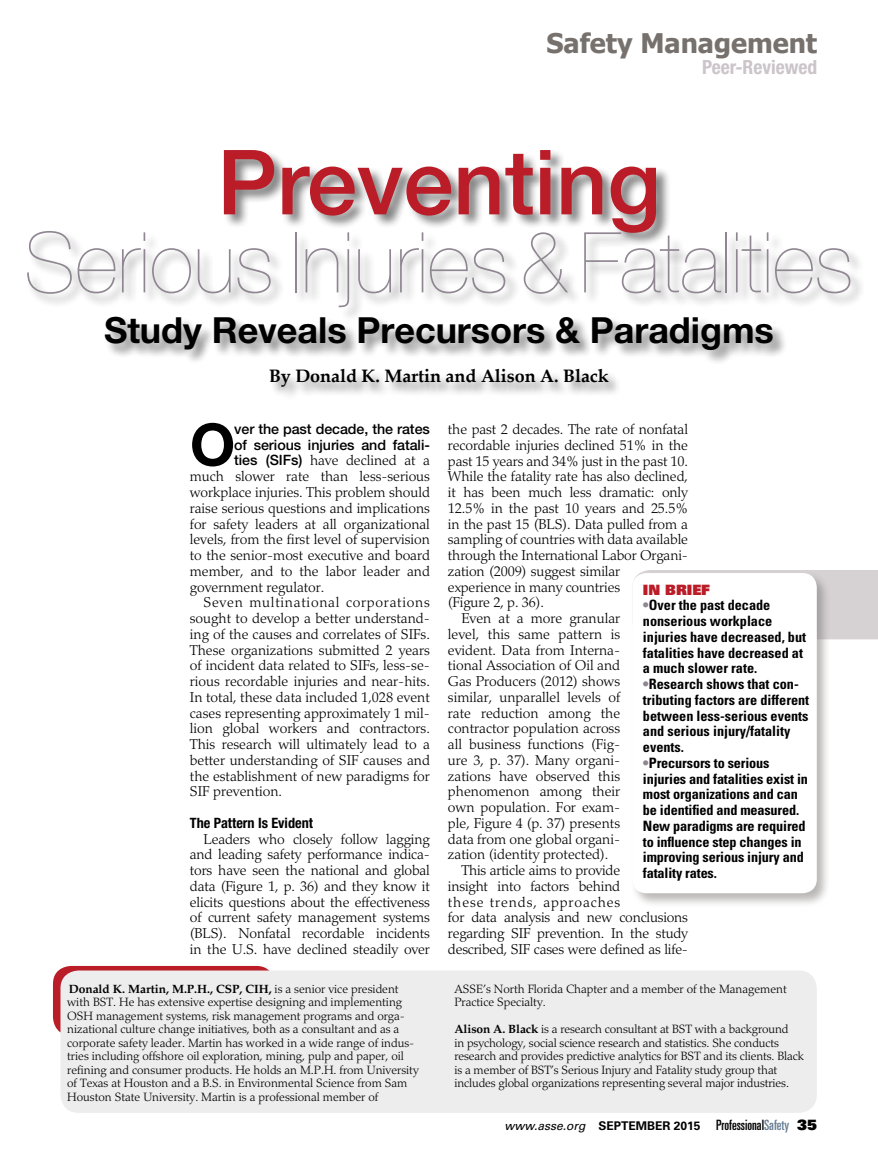
<style>
.page{position:relative;width:878px;height:1175px;background:#fff}
.page>*{position:absolute;margin:0;border:0;box-sizing:border-box;transform-origin:0 0}
.t1{font:500 90px "Helvetica Neue LT Std";color:#ba1c28}
.t2{font:200 84px "Helvetica Neue LT Std";color:#8f8691}
.t3{font:700 58.35px "Helvetica Neue LT Std";color:#000}
.t4{font:700 36px "Helvetica Neue LT Std";color:#000}
.t5{font:700 27px "Tahoma";color:#76716d}
.t6{font:700 condensed 19.5px "Helvetica Neue LT Std";color:#cbc5c9}
.t7{font:700 18px "Palatino Linotype";color:#000}
.t8{font:300 14.25px/15.8px "Palatino LT Std";letter-spacing:-.01em;color:#000;text-align:justify}
.t9{font:700 condensed 14.25px/15.8px "Univers LT Std";color:#000}
.t10{font:500 14.25px/15.8px "Helvetica Neue LT Std";letter-spacing:-.005em;color:#000}
.t11{font:300 14.25px "Palatino LT Std";letter-spacing:.06em;color:#000}
.t12{font:700 condensed 14.25px "Helvetica Neue LT Std";color:#000}
.t13{font:14.25px "Univers LT Std X Black";color:#ba1c28}
.t14{font:300 12px/13.5px "Palatino LT Std";color:#000}
.t15{font:700 12px "Univers LT Std";color:#000}
.s1{font-family:"Helvetica Neue LT Std";font-weight:500}
.s2{color:#8f8691}
.s3{font-weight:700}
.s4{font-weight:400;font-style:italic}
.s5{font-weight:400;font-stretch:ultra-condensed;font-size:14.25px}
.s6{font-weight:400;font-stretch:ultra-condensed;font-size:14.25px;color:#657c91}
.s7{font-family:"Univers LT Std X Black";font-weight:400;font-size:14.25px}
</style>
<div class="page">
<div style="left:645px;top:570px;width:233px;height:69px;background:#d6d2d4"></div>
<div style="left:630px;top:571px;width:201px;height:336px;background:#76716d;opacity:.5"></div>
<div style="left:632px;top:573px;width:184px;height:320px;background:#fff;border-radius:14px"></div>
<div style="left:53px;top:966px;width:221px;height:69px;background:#ba1c28;border-radius:18px"></div>
<div style="left:26px;top:149px;width:839px;height:252px;background:#000;opacity:.5"></div>
<div style="left:60px;top:970px;width:756px;height:142px;background:#eeeded;border-radius:18px"></div>
<h3 class="t5" style="left:546px;top:24px;width:272px">Safety Management</h3>
<h3 class="t6" style="left:702px;top:55px;width:116px">Peer-Reviewed</h3>
<h1 class="t1" style="left:217px;top:129px;width:445px">Preventing</h1>
<h2 class="t2" style="left:24px;top:214px;width:830px">Serious Injuries &amp; Fatalities</h2>
<h3 class="t4" style="left:104px;top:308px;width:671px">Study Reveals Precursors &amp; Paradigms</h3>
<p class="t7" style="left:269px;top:363px;width:341px">By Donald K. Martin and Alison A. Black</p>
<h3 class="t3" style="left:190px;top:408px;width:47px">O</h3>
<p class="t10" style="left:234px;top:421px;width:197px">ver the past decade, the rates of serious injuries and fatali-</p>
<p class="t8" style="left:190px;top:453px;width:241px;text-indent:44px"><span class="s1">ties (SIFs)</span> have declined at a much slower rate than less-serious workplace injuries. This problem should raise serious questions and implications for safety leaders at all organizational levels, from the first level of supervision to the senior-most executive and board member, and to the labor leader and government regulator.</p>
<p class="t8" style="left:190px;top:595px;width:241px;text-indent:13px">Seven multinational corporations sought to develop a better understand&shy;ing of the causes and correlates of SIFs.<br>These organizations submitted 2 years of incident data related to SIFs, less-se&shy;rious recordable injuries and near-hits.<br>In total, these data included 1,028 event cases representing approximately 1 mil&shy;lion global workers and contractors.<br>This research will ultimately lead to a better understanding of SIF causes and the establishment of new paradigms for SIF prevention.</p>
<p class="t12" style="left:190px;top:814px;width:125px">The Pattern Is Evident</p>
<p class="t8" style="left:190px;top:831px;width:241px;text-indent:13px">Leaders who closely follow lagging and leading safety performance indica&shy;tors have seen the national and global data (Figure 1, p. 36) and they know it elicits questions about the effectiveness of current safety management systems (BLS). Nonfatal recordable incidents in the U.S. have declined steadily over</p>
<p class="t8" style="left:448px;top:421px;width:241px">the past 2 decades. The rate of nonfatal</p>
<p class="t8" style="left:448px;top:437px;width:241px">recordable injuries declined 51% in the</p>
<p class="t8" style="left:448px;top:453px;width:241px">past 15 years and 34% just in the past 10.</p>
<p class="t8" style="left:448px;top:469px;width:241px">While the fatality rate has also declined,</p>
<p class="t8" style="left:448px;top:484px;width:241px">it has been much less dramatic: only</p>
<p class="t8" style="left:448px;top:500px;width:241px">12.5% in the past 10 years and 25.5%</p>
<p class="t8" style="left:448px;top:516px;width:241px">in the past 15 (BLS). Data pulled from a</p>
<p class="t8" style="left:448px;top:532px;width:241px">sampling of countries with data available</p>
<p class="t8" style="left:448px;top:547px;width:241px">through the International Labor Organi-</p>
<p class="t8" style="left:448px;top:563px;width:174px">zation (2009) suggest similar</p>
<p class="t8" style="left:448px;top:579px;width:174px">experience in many countries</p>
<p class="t8" style="left:448px;top:595px;width:98px">(Figure 2, p. 36).</p>
<p class="t8" style="left:461px;top:610px;width:160px">Even at a more granular</p>
<p class="t8" style="left:448px;top:626px;width:174px">level, this same pattern is</p>
<p class="t8" style="left:448px;top:642px;width:174px">evident. Data from Interna-</p>
<p class="t8" style="left:448px;top:658px;width:174px">tional Association of Oil and</p>
<p class="t8" style="left:448px;top:673px;width:174px">Gas Producers (2012) shows</p>
<p class="t8" style="left:448px;top:689px;width:174px">similar, unparallel levels of</p>
<p class="t8" style="left:448px;top:705px;width:174px">rate reduction among the</p>
<p class="t8" style="left:448px;top:721px;width:174px">contractor population across</p>
<p class="t8" style="left:448px;top:736px;width:174px">all business functions (Fig-</p>
<p class="t8" style="left:448px;top:752px;width:174px">ure 3, p. 37). Many organi-</p>
<p class="t8" style="left:448px;top:768px;width:174px">zations have observed this</p>
<p class="t8" style="left:448px;top:784px;width:174px">phenomenon among their</p>
<p class="t8" style="left:448px;top:799px;width:174px">own population. For exam-</p>
<p class="t8" style="left:448px;top:815px;width:174px">ple, Figure 4 (p. 37) presents</p>
<p class="t8" style="left:448px;top:831px;width:174px">data from one global organi-</p>
<p class="t8" style="left:448px;top:847px;width:162px">zation (identity protected).</p>
<p class="t8" style="left:461px;top:862px;width:160px">This article aims to provide</p>
<p class="t8" style="left:448px;top:878px;width:174px">insight into factors behind</p>
<p class="t11" style="left:448px;top:893px;width:174px">these trends, approaches</p>
<p class="t8" style="left:448px;top:910px;width:241px">for data analysis and new conclusions</p>
<p class="t8" style="left:448px;top:925px;width:241px">regarding SIF prevention. In the study</p>
<p class="t8" style="left:448px;top:941px;width:241px">described, SIF cases were defined as life-</p>
<p class="t13" style="left:643px;top:580px;width:69px">IN BRIEF</p>
<p class="t9" style="left:643px;top:597px;width:165px"><span class="s2">•</span>Over the past decade nonserious workplace injuries have decreased, but fatalities have decreased at a much slower rate.</p>
<p class="t9" style="left:643px;top:676px;width:168px"><span class="s2">•</span>Research shows that con&shy;tributing factors are different between less-serious events and serious injury/fatality events.</p>
<p class="t9" style="left:643px;top:755px;width:167px"><span class="s2">•</span>Precursors to serious injuries and fatalities exist in most organizations and can be identified and measured.<br>New paradigms are required to influence step changes in improving serious injury and fatality rates.</p>
<p class="t14" style="left:67px;top:982px;width:353px"><span class="s3">Donald K. Martin, M.P.H., CSP, CIH,</span> is a senior vice president with BST. He has extensive expertise designing and implementing OSH management systems, risk management programs and orga&shy;nizational culture change initiatives, both as a consultant and as a corporate safety leader. Martin has worked in a wide range of indus&shy;tries including offshore oil exploration, mining, pulp and paper, oil refining and consumer products. He holds an M.P.H. from University of Texas at Houston and a B.S. in Environmental Science from Sam Houston State University. Martin is a professional member of</p>
<p class="t14" style="left:454px;top:982px;width:334px">ASSE’s North Florida Chapter and a member of the Management<br>Practice Specialty.</p>
<p class="t14" style="left:454px;top:1022px;width:351px"><span class="s3">Alison A. Black</span> is a research consultant at BST with a background<br>in psychology, social science research and statistics. She conducts research and provides predictive analytics for BST and its clients. Black is a member of BST’s Serious Injury and Fatality study group that includes global organizations representing several major industries.</p>
<p class="t15" style="left:504px;top:1118px;width:314px"><span class="s4">www.asse.org</span> SEPTEMBER 2015 <span class="s5">Professional</span><span class="s6">Safety</span> <span class="s7">35</span></p>
</div>
